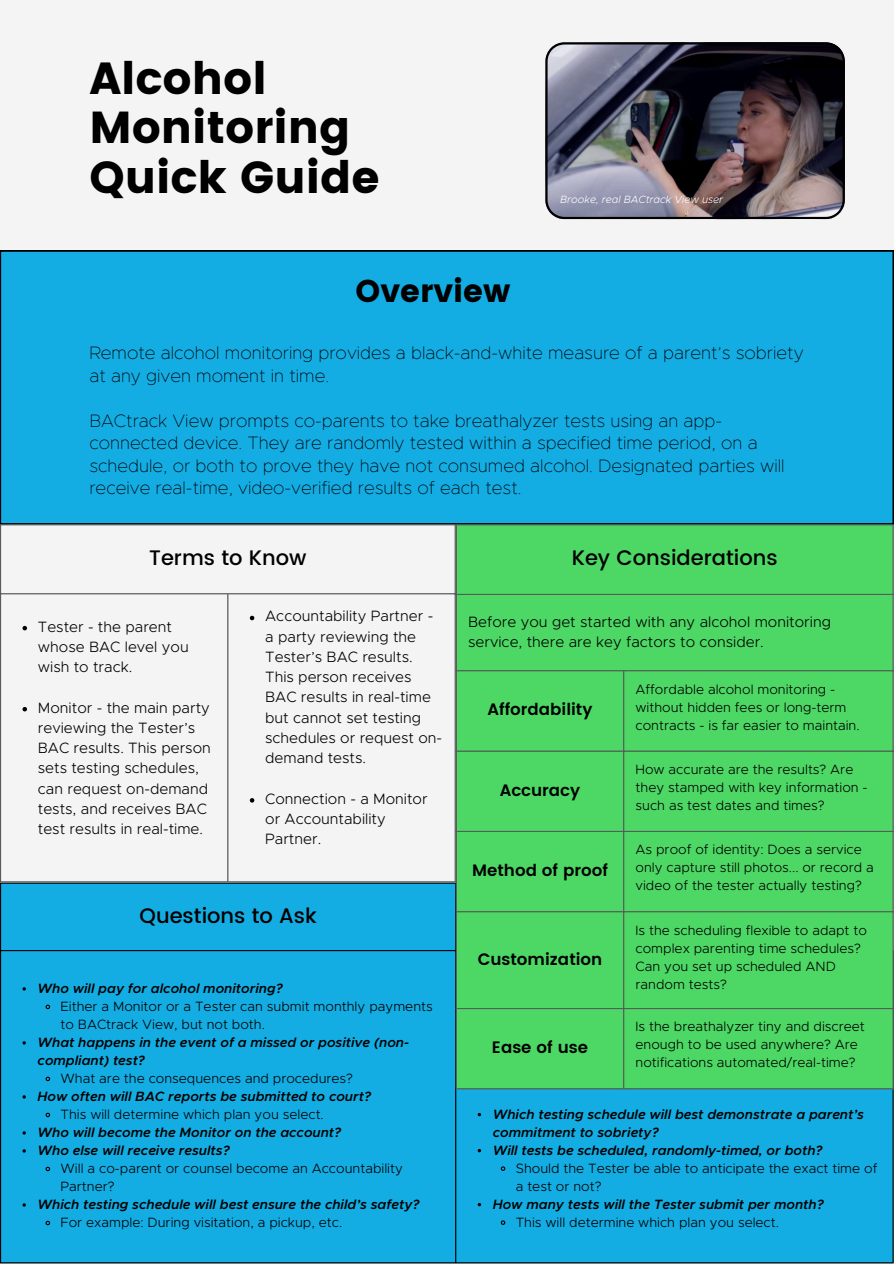
<style>
.page{position:relative;width:894px;height:1264px;background:#fff}
.page>*{position:absolute;margin:0;border:0;box-sizing:border-box;transform-origin:0 0}
.t1{font:44.7px/49.5px "Poppins";color:#000}
.t2{font:31.5px "Poppins";color:#000}
.t3{font:500 21px "Poppins";color:#000}
.t4{font:100 18px/22.5px "Metropolis";color:#000}
.t5{font:600 16.5px "Poppins";color:#000}
.t6{font:300 15px/20.2px "Metropolis";color:#000}
.t7{font:300 13.5px/18px "Metropolis";color:#000}
.t8{font:italic 600 13.5px/18px "Metropolis";color:#000}
.t9{font:italic 300 10.5px "Metropolis";color:#fff}
</style>
<div class="page">
<div style="left:0;top:0;width:893px;height:1263px;background:#f4f4f4"></div>
<div style="left:1px;top:883px;width:891px;height:379px;background:#13ade4"></div>
<svg style="left:45px;top:1003px;width:6px;height:7px"></svg>
<svg style="left:45px;top:1075px;width:6px;height:7px"></svg>
<svg style="left:45px;top:1111px;width:6px;height:7px"></svg>
<svg style="left:45px;top:1165px;width:6px;height:7px"></svg>
<svg style="left:45px;top:1219px;width:6px;height:7px"></svg>
<svg style="left:477px;top:1112px;width:4px;height:4px"></svg>
<svg style="left:477px;top:1148px;width:4px;height:4px"></svg>
<svg style="left:500px;top:1165px;width:6px;height:6px"></svg>
<svg style="left:477px;top:1202px;width:4px;height:4px"></svg>
<svg style="left:500px;top:1219px;width:6px;height:6px"></svg>
<hr style="left:0;top:883px;width:1px;height:379px;background:#000">
<hr style="left:455px;top:883px;width:1px;height:379px;background:#000">
<hr style="left:892px;top:950px;width:1px;height:312px;background:#000">
<hr style="left:0;top:882px;width:456px;height:1px;background:#000">
<hr style="left:0;top:950px;width:456px;height:1px;background:#000">
<hr style="left:0;top:1262px;width:893px;height:1px;background:#000">
<div style="left:0;top:251px;width:893px;height:273px;background:#13ade4"></div>
<svg style="left:1px;top:525px;width:453px;height:356px"></svg>
<svg style="left:23px;top:626px;width:4px;height:4px"></svg>
<svg style="left:23px;top:707px;width:4px;height:4px"></svg>
<svg style="left:250px;top:615px;width:4px;height:5px"></svg>
<svg style="left:250px;top:798px;width:4px;height:4px"></svg>
<hr style="left:0;top:525px;width:1px;height:356px;background:#575b5c">
<hr style="left:227px;top:594px;width:1px;height:287px;background:#575b5c">
<hr style="left:454px;top:525px;width:1px;height:356px;background:#575b5c">
<hr style="left:0;top:524px;width:455px;height:1px;background:#575b5c">
<hr style="left:0;top:593px;width:455px;height:1px;background:#575b5c">
<hr style="left:0;top:881px;width:455px;height:1px;background:#575b5c">
<div style="left:457px;top:525px;width:435px;height:563px;background:#4dd865"></div>
<hr style="left:455px;top:525px;width:2px;height:563px;background:#575b5c">
<hr style="left:623px;top:671px;width:1px;height:417px;background:#575b5c">
<hr style="left:892px;top:525px;width:1px;height:563px;background:#575b5c">
<hr style="left:455px;top:524px;width:438px;height:1px;background:#575b5c">
<hr style="left:455px;top:594px;width:438px;height:1px;background:#575b5c">
<hr style="left:455px;top:670px;width:438px;height:1px;background:#575b5c">
<hr style="left:455px;top:750px;width:438px;height:1px;background:#575b5c">
<hr style="left:455px;top:830px;width:438px;height:2px;background:#575b5c">
<hr style="left:455px;top:911px;width:438px;height:1px;background:#575b5c">
<hr style="left:455px;top:1008px;width:438px;height:1px;background:#575b5c">
<hr style="left:455px;top:1088px;width:438px;height:1px;background:#575b5c">
<img style="left:545px;top:42px;width:299px;height:177px">
<p class="t1" style="left:89px;top:53px;width:292px">Alcohol<br>Monitoring<br>Quick Guide</p>
<p class="t2" style="left:355px;top:272px;width:156px">Overview</p>
<p class="t9" style="left:560px;top:195px;width:164px">Brooke, real BACtrack View user</p>
<p class="t4" style="left:89px;top:342px;width:715px">Remote alcohol monitoring provides a black-and-white measure of a parent’s sobriety at any given moment in time.</p>
<p class="t4" style="left:89px;top:410px;width:696px">BACtrack View prompts co-parents to take breathalyzer tests using an app&shy;connected device. They are randomly tested within a specified time period, on a schedule, or both to prove they have not consumed alcohol. Designated parties will receive real-time, video-verified results of each test.</p>
<p class="t3" style="left:149px;top:545px;width:159px">Terms to Know</p>
<p class="t6" style="left:38px;top:617px;width:152px">Tester - the parent whose BAC level you wish to track.</p>
<p class="t6" style="left:38px;top:698px;width:174px">Monitor - the main party reviewing the Tester’s<br>BAC results. This person sets testing schedules, can request on-demand tests, and receives BAC test results in real-time.</p>
<p class="t6" style="left:265px;top:607px;width:178px">Accountability Partner - a party reviewing the<br>Tester’s BAC results.<br>This person receives<br>BAC results in real-time but cannot set testing schedules or request on&shy;demand tests.</p>
<p class="t6" style="left:265px;top:789px;width:164px">Connection - a Monitor or Accountability<br>Partner.</p>
<h1 class="t3" style="left:139px;top:903px;width:179px">Questions to Ask</h1>
<p class="t8" style="left:38px;top:979px;width:246px">Who will pay for alcohol monitoring?</p>
<h2 class="t7" style="left:61px;top:997px;width:373px">Either a Monitor or a Tester can submit monthly payments to BACtrack View, but not both.</h2>
<h3 class="t8" style="left:38px;top:1033px;width:373px">What happens in the event of a missed or positive (non&shy;compliant) test?</h3>
<h3 class="t7" style="left:61px;top:1069px;width:294px">What are the consequences and procedures?</h3>
<p class="t8" style="left:38px;top:1087px;width:335px">How often will BAC reports be submitted to court?</p>
<p class="t7" style="left:61px;top:1105px;width:265px">This will determine which plan you select.</p>
<p class="t8" style="left:38px;top:1123px;width:305px">Who will become the Monitor on the account?</p>
<p class="t8" style="left:38px;top:1141px;width:193px">Who else will receive results?</p>
<p class="t7" style="left:61px;top:1159px;width:344px">Will a co-parent or counsel become an Accountability<br>Partner?</p>
<p class="t8" style="left:38px;top:1195px;width:383px">Which testing schedule will best ensure the child’s safety?</p>
<p class="t7" style="left:61px;top:1213px;width:283px">For example: During visitation, a pickup, etc.</p>
<p class="t3" style="left:571px;top:545px;width:207px">Key Considerations</p>
<p class="t6" style="left:468px;top:612px;width:364px">Before you get started with any alcohol monitoring service, there are key factors to consider.</p>
<p class="t5" style="left:487px;top:700px;width:106px">Affordability</p>
<p class="t5" style="left:499px;top:780px;width:82px">Accuracy</p>
<p class="t5" style="left:472px;top:860px;width:137px">Method of proof</p>
<p class="t5" style="left:477px;top:949px;width:126px">Customization</p>
<p class="t5" style="left:492px;top:1037px;width:97px">Ease of use</p>
<p class="t7" style="left:635px;top:680px;width:225px">Affordable alcohol monitoring - without hidden fees or long-term contracts - is far easier to maintain.</p>
<p class="t7" style="left:635px;top:761px;width:233px">How accurate are the results? Are they stamped with key information - such as test dates and times?</p>
<p class="t7" style="left:635px;top:841px;width:240px">As proof of identity: Does a service only capture still photos... or record a video of the tester actually testing?</p>
<p class="t7" style="left:635px;top:921px;width:233px">Is the scheduling flexible to adapt to complex parenting time schedules?<br>Can you set up scheduled AND random tests?</p>
<p class="t7" style="left:635px;top:1018px;width:231px">Is the breathalyzer tiny and discreet enough to be used anywhere? Are notifications automated/real-time?</p>
<p class="t8" style="left:492px;top:1105px;width:372px">Which testing schedule will best demonstrate a parent’s commitment to sobriety?</p>
<p class="t8" style="left:492px;top:1141px;width:331px">Will tests be scheduled, randomly-timed, or both?</p>
<p class="t7" style="left:515px;top:1159px;width:363px">Should the Tester be able to anticipate the exact time of a test or not?</p>
<p class="t8" style="left:492px;top:1195px;width:332px">How many tests will the Tester submit per month?</p>
<p class="t7" style="left:515px;top:1213px;width:265px">This will determine which plan you select.</p>
</div>
